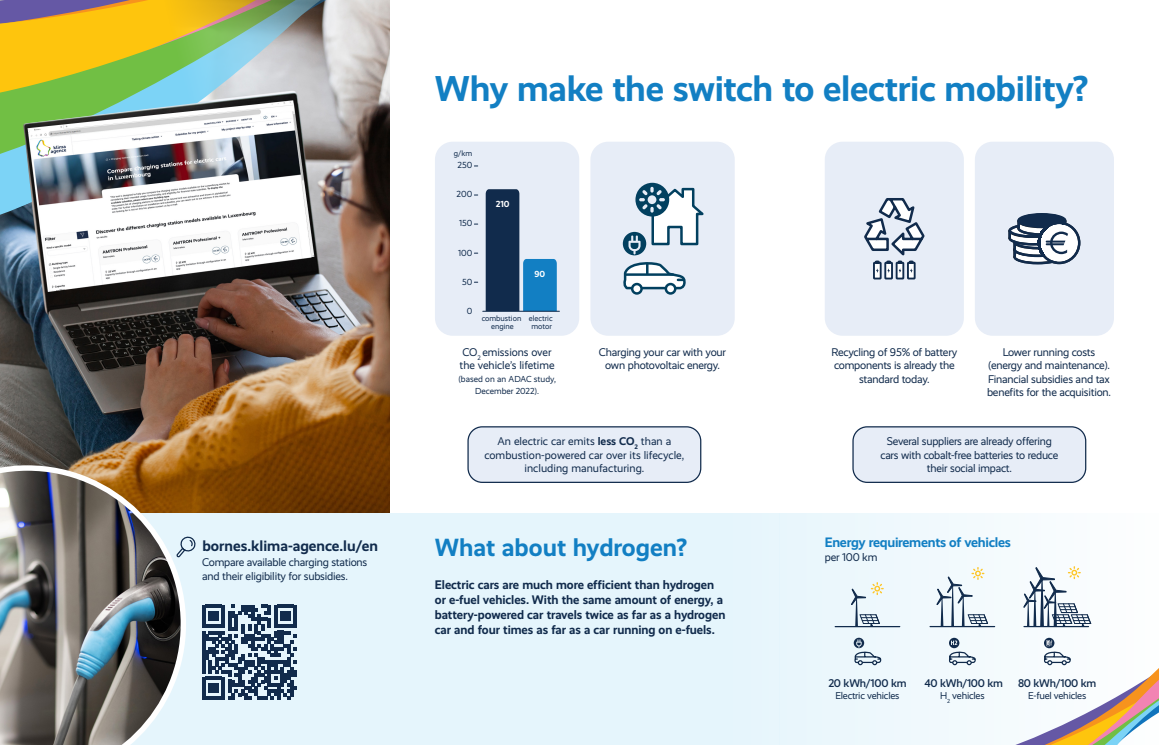
<style>
.page{position:relative;width:1159px;height:745px;background:#fff}
.page>*{position:absolute;margin:0;border:0;box-sizing:border-box;transform-origin:0 0}
.t1{font:700 36.12px "Realist";letter-spacing:-.01em;color:#127fc3}
.t2{font:700 25px "Realist";color:#127fc3}
.t3{font:700 15px "Realist";color:#112b4c}
.t4{font:700 13.75px "Realist";letter-spacing:-.02em;color:#127fc3}
.t5{font:700 12.5px/15px "Realist";letter-spacing:-.005em;color:#112b4c}
.t6{font:11.25px/13.5px "Realist";letter-spacing:-.02em;color:#112b4c;text-align:center}
.t7{font:11.25px/13.5px "Realist";color:#112b4c;text-align:center}
.t8{font:500 11.25px "Realist";letter-spacing:-.02em;color:#112b4c}
.t9{font:10px "Realist";letter-spacing:-.02em;color:#112b4c}
.t10{font:8.88px "Realist";color:#112b4c}
.t11{font:700 8.88px "Realist";color:#fff}
.t12{font:8.75px/12.5px "Realist";color:#112b4c;text-align:center}
.t13{font:7.88px/7.9px "Realist";color:#112b4c;text-align:center}
.s1{font-weight:700}
</style>
<div class="page">
<div style="left:186px;top:512px;width:204px;height:232px;background:#e5f5fc"></div>
<svg style="left:186px;top:535px;width:10px;height:23px"></svg>
<svg style="left:202px;top:604px;width:95px;height:95px;background:#637990"></svg>
<img style="left:0;top:291px;width:390px;height:221px">
<img style="left:0;top:465px;width:186px;height:279px">
<div style="left:390px;top:513px;width:390px;height:231px;background:#e5f5fc"></div>
<div style="left:435px;top:142px;width:144px;height:193px;background:#e7edf7;border-radius:18px"></div>
<div style="left:590px;top:142px;width:145px;height:193px;background:#e7edf7;border-radius:18px"></div>
<svg style="left:486px;top:189px;width:71px;height:121px"></svg>
<hr style="left:483px;top:310px;width:76px;height:1px;background:#112b4c">
<img style="left:0;top:0;width:478px;height:291px">
<div style="left:468px;top:426px;width:233px;height:56px;background:#e7edf7;border-radius:14px"></div>
<div style="left:467px;top:426px;width:234px;height:56px;border:1px solid #112b4c;border-radius:14px"></div>
<svg style="left:622px;top:183px;width:82px;height:107px"></svg>
<svg style="left:666px;top:284px;width:9px;height:9px"></svg>
<div style="left:664px;top:282px;width:12px;height:12px;border:2px solid #02405f;border-radius:50%"></div>
<svg style="left:632px;top:284px;width:9px;height:9px"></svg>
<div style="left:631px;top:282px;width:12px;height:12px;border:2px solid #02405f;border-radius:50%"></div>
<div style="left:780px;top:513px;width:192px;height:231px;background:#ebf7fc"></div>
<svg style="left:972px;top:463px;width:115px;height:100px"></svg>
<hr style="left:835px;top:625px;width:64px;height:1px;background:#112b4c">
<div style="left:975px;top:142px;width:139px;height:193px;background:#e7edf7;border-radius:18px"></div>
<div style="left:825px;top:142px;width:139px;height:193px;background:#e7edf7;border-radius:18px"></div>
<svg style="left:850px;top:566px;width:309px;height:178px"></svg>
<div style="left:853px;top:426px;width:232px;height:56px;background:#e7edf7;border-radius:14px"></div>
<div style="left:852px;top:426px;width:234px;height:56px;border:1px solid #112b4c;border-radius:14px"></div>
<svg style="left:1008px;top:213px;width:72px;height:51px"></svg>
<svg style="left:864px;top:198px;width:61px;height:82px"></svg>
<p class="t1" style="left:435px;top:67px;width:654px">Why make the switch to electric mobility?</p>
<p class="t13" style="left:454px;top:149px;width:20px">g/km</p>
<p class="t10" style="left:457px;top:160px;width:16px">250</p>
<p class="t10" style="left:456px;top:189px;width:17px">200</p>
<p class="t10" style="left:459px;top:218px;width:15px">150</p>
<p class="t10" style="left:458px;top:247px;width:16px">100</p>
<p class="t10" style="left:462px;top:276px;width:12px">50</p>
<p class="t11" style="left:496px;top:199px;width:15px">210</p>
<p class="t11" style="left:534px;top:269px;width:12px">90</p>
<p class="t10" style="left:467px;top:305px;width:7px">0</p>
<p class="t13" style="left:482px;top:314px;width:41px">combustion engine</p>
<p class="t13" style="left:529px;top:314px;width:25px">electric motor</p>
<p class="t6" style="left:459px;top:345px;width:96px;text-align:left">CO<sub>2</sub> emissions over the vehicle’s lifetime</p>
<p class="t12" style="left:458px;top:372px;width:99px">(based on an ADAC study,<br>December 2022).</p>
<p class="t6" style="left:599px;top:345px;width:129px">Charging your car with your own photovoltaic energy.</p>
<p class="t7" style="left:484px;top:434px;width:201px">An electric car emits <span class="s1">less CO</span><sub>2</sub> than a combustion-powered car over its lifecycle, including manufacturing.</p>
<p class="t3" style="left:202px;top:537px;width:177px">bornes.klima-agence.lu/en</p>
<p class="t2" style="left:435px;top:532px;width:254px">What about hydrogen?</p>
<p class="t5" style="left:435px;top:577px;width:292px">Electric cars are much more efficient than hydrogen or e-fuel vehicles. With the same amount of energy, a battery-powered car travels twice as far as a hydrogen car and four times as far as a car running on e-fuels.</p>
<p class="t6" style="left:202px;top:555px;width:167px;text-align:left">Compare available charging stations and their eligibility for subsidies.</p>
<p class="t6" style="left:831px;top:345px;width:127px">Recycling of 95% of battery components is already the standard today.</p>
<p class="t6" style="left:987px;top:345px;width:126px">Lower running costs (energy and maintenance).<br>Financial subsidies and tax benefits for the acquisition.</p>
<p class="t6" style="left:880px;top:434px;width:179px">Several suppliers are already offering cars with cobalt-free batteries to reduce their social impact.</p>
<p class="t4" style="left:825px;top:534px;width:188px">Energy requirements of vehicles</p>
<p class="t6" style="left:825px;top:550px;width:54px">per 100 km</p>
<p class="t8" style="left:828px;top:676px;width:80px">20 kWh/100 km</p>
<p class="t9" style="left:835px;top:689px;width:66px">Electric vehicles</p>
<p class="t8" style="left:924px;top:676px;width:80px">40 kWh/100 km</p>
<p class="t9" style="left:940px;top:689px;width:46px">H<sub>2</sub> vehicles</p>
<p class="t8" style="left:1018px;top:676px;width:80px">80 kWh/100 km</p>
<p class="t9" style="left:1028px;top:689px;width:60px">E-fuel vehicles</p>
</div>
